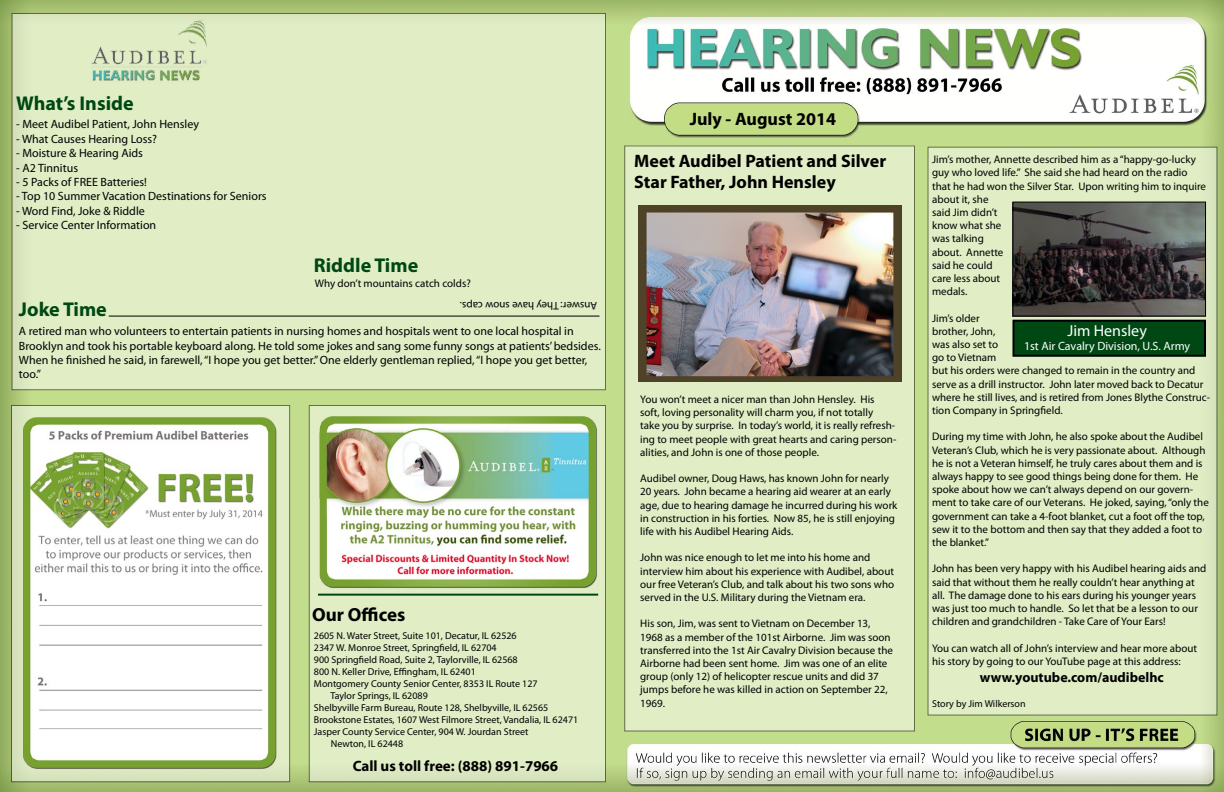
<style>
.page{position:relative;width:1224px;height:792px;background:#fff}
.page>*{position:absolute;margin:0;border:0;box-sizing:border-box;transform-origin:0 0}
.t1{font:700 20px "Myriad Pro";color:#004813}
.t2{font:700 19px "Myriad Pro";color:#000}
.t3{font:700 18px/21.6px "Myriad Pro";color:#000}
.t4{font:16px "Myriad Pro";color:#fff}
.t5{font:700 15px "Myriad Pro";color:#000}
.t6{font:700 14px "Myriad Pro";color:#000}
.t7{font:12px/14.4px "Myriad Pro";color:#000}
.t8{font:12px "Myriad Pro";color:#fff}
.t9{font:11px/13.2px "Myriad Pro";color:#000}
.t10{font:10px "Myriad Pro";color:#000}
</style>
<div class="page">
<img style="left:0;top:0;width:1224px;height:792px">
<div style="left:625px;top:146px;width:289px;height:585px;background:#e0edc5"></div>
<div style="left:12px;top:13px;width:594px;height:377px;background:#e0edc5"></div>
<div style="left:309px;top:406px;width:297px;height:376px;background:#e0edc5"></div>
<hr style="left:318px;top:594px;width:280px;height:2px;background:#004813">
<div style="left:928px;top:147px;width:289px;height:568px;background:#e0edc5"></div>
<hr style="left:109px;top:316px;width:491px;height:1px;background:#000">
<div style="left:11px;top:406px;width:279px;height:376px;background:#dce8c1"></div>
<img style="left:91px;top:20px;width:116px;height:61px">
<img style="left:638px;top:205px;width:264px;height:176px">
<img style="left:1014px;top:204px;width:190px;height:110px">
<div style="left:1012px;top:202px;width:194px;height:114px;border:1px solid #000"></div>
<div style="left:1013px;top:321px;width:192px;height:35px;background:#004813"></div>
<div style="left:1012px;top:320px;width:194px;height:37px;border:2px solid #000"></div>
<img style="left:319px;top:416px;width:278px;height:172px">
<img style="left:23px;top:417px;width:254px;height:352px">
<h1 class="t1" style="left:16px;top:90px;width:119px">What’s Inside</h1>
<p class="t7" style="left:16px;top:117px;width:184px">- Meet Audibel Patient, John Hensley</p>
<p class="t7" style="left:16px;top:131px;width:142px">- What Causes Hearing Loss?</p>
<p class="t7" style="left:16px;top:146px;width:128px">- Moisture &amp; Hearing Aids</p>
<p class="t7" style="left:16px;top:160px;width:63px">- A2 Tinnitus</p>
<p class="t7" style="left:16px;top:175px;width:132px">- 5 Packs of FREE Batteries!</p>
<p class="t7" style="left:16px;top:189px;width:252px">- Top 10 Summer Vacation Destinations for Seniors</p>
<p class="t7" style="left:16px;top:203px;width:130px">- Word Find, Joke &amp; Riddle</p>
<p class="t7" style="left:16px;top:218px;width:142px">- Service Center Information</p>
<h1 class="t1" style="left:19px;top:296px;width:89px">Joke Time</h1>
<h1 class="t1" style="left:314px;top:252px;width:106px">Riddle Time</h1>
<p class="t9" style="left:315px;top:277px;width:158px">Why don’t mountains catch colds?</p>
<p class="t9" style="left:597px;top:313px;width:139px;rotate:-180deg">Answer: They have snow caps.</p>
<p class="t7" style="left:19px;top:324px;width:583px">A retired man who volunteers to entertain patients in nursing homes and hospitals went to one local hospital in Brooklyn and took his portable keyboard along. He told some jokes and sang some funny songs at patients’ bedsides.<br>When he finished he said, in farewell, “I hope you get better.” One elderly gentleman replied, “I hope you get better, too.”</p>
<h2 class="t2" style="left:312px;top:602px;width:95px">Our Offices</h2>
<p class="t10" style="left:314px;top:629px;width:204px">2605 N. Water Street, Suite 101, Decatur, IL 62526</p>
<p class="t10" style="left:314px;top:641px;width:184px">2347 W. Monroe Street, Springfield, IL 62704</p>
<p class="t10" style="left:314px;top:653px;width:205px">900 Springfield Road, Suite 2, Taylorville, IL 62568</p>
<p class="t10" style="left:314px;top:665px;width:163px">800 N. Keller Drive, Effingham, IL 62401</p>
<p class="t10" style="left:314px;top:677px;width:225px">Montgomery County Senior Center, 8353 IL Route 127</p>
<p class="t10" style="left:330px;top:689px;width:99px">Taylor Springs, IL 62089</p>
<p class="t10" style="left:314px;top:701px;width:236px">Shelbyville Farm Bureau, Route 128, Shelbyville, IL 62565</p>
<p class="t10" style="left:314px;top:713px;width:266px">Brookstone Estates, 1607 West Filmore Street, Vandalia, IL 62471</p>
<p class="t10" style="left:314px;top:725px;width:216px">Jasper County Service Center, 904 W. Jourdan Street</p>
<p class="t10" style="left:331px;top:737px;width:74px">Newton, IL 62448</p>
<h3 class="t5" style="left:353px;top:756px;width:207px">Call us toll free: (888) 891-7966</h3>
<h3 class="t3" style="left:690px;top:107px;width:148px">July - August 2014</h3>
<h3 class="t3" style="left:634px;top:149px;width:253px">Meet Audibel Patient and Silver<br>Star Father, John Hensley</h3>
<p class="t9" style="left:640px;top:392px;width:258px">You won’t meet a nicer man than John Hensley. His soft, loving personality will charm you, if not totally<br>take you by surprise. In today’s world, it is really refresh&shy;ing to meet people with great hearts and caring person&shy;alities, and John is one of those people.</p>
<p class="t9" style="left:640px;top:472px;width:259px">Audibel owner, Doug Haws, has known John for nearly 20 years. John became a hearing aid wearer at an early age, due to hearing damage he incurred during his work in construction in his forties. Now 85, he is still enjoying life with his Audibel Hearing Aids.</p>
<p class="t9" style="left:640px;top:551px;width:255px">John was nice enough to let me into his home and interview him about his experience with Audibel, about our free Veteran’s Club, and talk about his two sons who served in the U.S. Military during the Vietnam era.</p>
<p class="t9" style="left:640px;top:617px;width:254px">His son, Jim, was sent to Vietnam on December 13, 1968 as a member of the 101st Airborne. Jim was soon transferred into the 1st Air Cavalry Division because the Airborne had been sent home. Jim was one of an elite group (only 12) of helicopter rescue units and did 37 jumps before he was killed in action on September 22, 1969.</p>
<p class="t9" style="left:932px;top:153px;width:276px">Jim’s mother, Annette described him as a “happy-go-lucky guy who loved life.” She said she had heard on the radio that he had won the Silver Star. Upon writing him to inquire about it, she<br>said Jim didn’t<br>know what she<br>was talking<br>about. Annette<br>said he could<br>care less about<br>medals.</p>
<p class="t9" style="left:932px;top:311px;width:280px">Jim’s older<br>brother, John,<br>was also set to<br>go to Vietnam<br>but his orders were changed to remain in the country and serve as a drill instructor. John later moved back to Decatur where he still lives, and is retired from Jones Blythe Construc&shy;tion Company in Springfield.</p>
<p class="t9" style="left:932px;top:430px;width:278px">During my time with John, he also spoke about the Audibel Veteran’s Club, which he is very passionate about. Although he is not a Veteran himself, he truly cares about them and is always happy to see good things being done for them. He spoke about how we can’t always depend on our govern&shy;ment to take care of our Veterans. He joked, saying, “only the government can take a 4-foot blanket, cut a foot off the top, sew it to the bottom and then say that they added a foot to the blanket.”</p>
<p class="t9" style="left:932px;top:562px;width:276px">John has been very happy with his Audibel hearing aids and said that without them he really couldn’t hear anything at all. The damage done to his ears during his younger years was just too much to handle. So let that be a lesson to our children and grandchildren - Take Care of Your Ears!</p>
<p class="t9" style="left:932px;top:641px;width:267px">You can watch all of John’s interview and hear more about his story by going to our YouTube page at this address:</p>
<p class="t6" style="left:980px;top:668px;width:186px">www.youtube.com/audibelhc</p>
<p class="t10" style="left:932px;top:697px;width:95px">Story by Jim Wilkerson</p>
<h3 class="t4" style="left:1067px;top:321px;width:81px">Jim Hensley</h3>
<p class="t8" style="left:1024px;top:339px;width:168px">1st Air Cavalry Division, U.S. Army</p>
</div>
